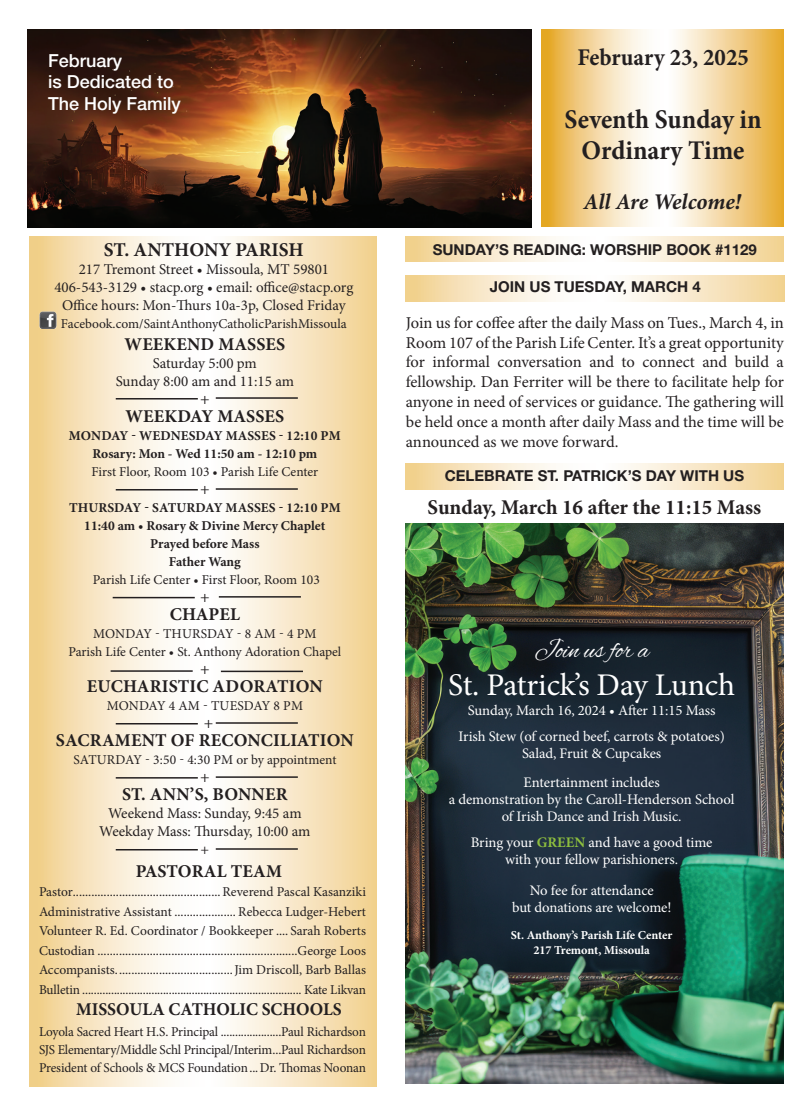
<style>
.page{position:relative;width:810px;height:1107px;background:#fff}
.page>*{position:absolute;margin:0;border:0;box-sizing:border-box;transform-origin:0 0}
.t1{font:31.65px "Minion Pro";letter-spacing:-.01em;color:#fff}
.t2{font:700 27px/31.5px "Minion Pro";color:#231f20;text-align:center;scale:.95 1}
.t3{font:25.95px "Alex Brush";letter-spacing:-.005em;color:#fff}
.t4{font:700 24px "Minion Pro";color:#231f20;scale:.95 1}
.t5{font:italic 700 22.5px "Minion Pro";letter-spacing:-.005em;color:#231f20}
.t6{font:700 21px "Minion Pro";color:#231f20}
.t7{font:700 19.5px "Minion Pro";color:#231f20}
.t8{font:700 18px "Minion Pro";letter-spacing:.01em;color:#231f20}
.t9{font:500 18px/21.6px "Helvetica Neue LT Std";color:#fff}
.t10{font:16.5px/19.8px "Minion Pro";color:#231f20;text-align:justify}
.t11{font:15px/18px "Minion Pro";color:#231f20;text-align:center}
.t12{font:700 15px "Helvetica Neue LT Std";color:#231f20}
.t13{font:14.55px/17.5px "Minion Pro";letter-spacing:-.01em;color:#fff;text-align:center}
.t14{font:13.5px/19.5px "Minion Pro";letter-spacing:-.005em;color:#231f20;text-align:justify}
.t15{font:700 13.5px/18px "Minion Pro";color:#231f20;text-align:center}
.t16{font:700 12.15px/14.5px "Minion Pro";letter-spacing:-.01em;color:#fff;text-align:center}
.s1{font-weight:700;color:#8dbe3e}
</style>
<div class="page">
<svg style="left:542px;top:29px;width:242px;height:198px"></svg>
<svg style="left:406px;top:236px;width:378px;height:25px"></svg>
<svg style="left:30px;top:236px;width:347px;height:851px"></svg>
<hr style="left:116px;top:398px;width:82px;height:2px;background:#231f20">
<hr style="left:216px;top:397px;width:82px;height:2px;background:#231f20">
<hr style="left:113px;top:597px;width:82px;height:1px;background:#231f20">
<hr style="left:219px;top:596px;width:82px;height:2px;background:#231f20">
<hr style="left:116px;top:723px;width:82px;height:2px;background:#231f20">
<hr style="left:216px;top:722px;width:82px;height:2px;background:#231f20">
<hr style="left:116px;top:777px;width:82px;height:2px;background:#231f20">
<hr style="left:216px;top:776px;width:82px;height:2px;background:#231f20">
<hr style="left:111px;top:670px;width:82px;height:2px;background:#231f20">
<hr style="left:221px;top:671px;width:82px;height:1px;background:#231f20">
<img style="left:39px;top:311px;width:17px;height:17px">
<hr style="left:116px;top:849px;width:82px;height:2px;background:#231f20">
<hr style="left:216px;top:848px;width:82px;height:2px;background:#231f20">
<hr style="left:116px;top:489px;width:82px;height:2px;background:#231f20">
<hr style="left:216px;top:488px;width:82px;height:2px;background:#231f20">
<svg style="left:405px;top:464px;width:379px;height:26px"></svg>
<img style="left:405px;top:523px;width:378px;height:561px">
<img style="left:28px;top:30px;width:503px;height:197px">
<svg style="left:406px;top:275px;width:379px;height:26px"></svg>
<h3 class="t9" style="left:48px;top:49px;width:134px">February<br>is Dedicated to<br>The Holy Family</h3>
<h3 class="t7" style="left:104px;top:236px;width:201px">ST. ANTHONY PARISH</h3>
<p class="t11" style="left:54px;top:260px;width:301px">217 Tremont Street • Missoula, MT 59801<br>406-543-3129 • stacp.org • email: office@stacp.org<br>Office hours: Mon-Thurs 10a-3p, Closed Friday</p>
<p class="t14" style="left:61px;top:314px;width:287px">Facebook.com/SaintAnthonyCatholicParishMissoula</p>
<h3 class="t8" style="left:125px;top:332px;width:162px">WEEKEND MASSES</h3>
<p class="t11" style="left:116px;top:355px;width:180px">Saturday 5:00 pm<br>Sunday 8:00 am and 11:15 am</p>
<p class="t10" style="left:200px;top:389px;width:11px">+</p>
<h3 class="t8" style="left:125px;top:404px;width:160px">WEEKDAY MASSES</h3>
<p class="t15" style="left:69px;top:427px;width:273px">MONDAY - WEDNESDAY MASSES - 12:10 PM<br>Rosary: Mon - Wed 11:50 am - 12:10 pm</p>
<p class="t14" style="left:91px;top:462px;width:228px">First Floor, Room 103 • Parish Life Center</p>
<p class="t10" style="left:200px;top:479px;width:11px">+</p>
<p class="t15" style="left:69px;top:499px;width:273px">THURSDAY - SATURDAY MASSES - 12:10 PM<br>11:40 am • Rosary &amp; Divine Mercy Chaplet<br>Prayed before Mass<br>Father Wang</p>
<p class="t14" style="left:93px;top:570px;width:228px">Parish Life Center • First Floor, Room 103</p>
<p class="t10" style="left:200px;top:587px;width:11px">+</p>
<h3 class="t8" style="left:170px;top:602px;width:72px">CHAPEL</h3>
<p class="t14" style="left:68px;top:625px;width:274px;line-height:18px;text-align:center">MONDAY - THURSDAY - 8 AM - 4 PM<br>Parish Life Center • St. Anthony Adoration Chapel</p>
<p class="t10" style="left:200px;top:659px;width:11px">+</p>
<h3 class="t8" style="left:87px;top:674px;width:237px">EUCHARISTIC ADORATION</h3>
<p class="t14" style="left:107px;top:696px;width:198px">MONDAY 4 AM - TUESDAY 8 PM</p>
<p class="t10" style="left:204px;top:713px;width:11px">+</p>
<h3 class="t8" style="left:56px;top:728px;width:299px">SACRAMENT OF RECONCILIATION</h3>
<p class="t14" style="left:73px;top:750px;width:265px">SATURDAY - 3:50 - 4:30 PM or by appointment</p>
<p class="t10" style="left:200px;top:767px;width:11px">+</p>
<h3 class="t8" style="left:122px;top:782px;width:167px">ST. ANN’S, BONNER</h3>
<p class="t11" style="left:99px;top:805px;width:213px">Weekend Mass: Sunday, 9:45 am<br>Weekday Mass: Thursday, 10:00 am +</p>
<h3 class="t8" style="left:136px;top:858px;width:148px">PASTORAL TEAM</h3>
<p class="t14" style="left:39px;top:882px;width:329px">Pastor................................................Reverend Pascal Kasanziki Administrative Assistant .................... Rebecca Ludger-Hebert Volunteer R. Ed. Coordinator / Bookkeeper .... Sarah Roberts Custodian .................................................................George Loos Accompanists......................................Jim Driscoll, Barb Ballas Bulletin ............................................................................ Kate Likvan</p>
<h3 class="t8" style="left:76px;top:996px;width:267px">MISSOULA CATHOLIC SCHOOLS</h3>
<p class="t14" style="left:39px;top:1022px;width:329px;line-height:18px">Loyola Sacred Heart H.S. Principal .....................Paul Richardson SJS Elementary/Middle Schl Principal/Interim...Paul Richardson President of Schools &amp; MCS Foundation...Dr. Thomas Noonan</p>
<h3 class="t4" style="left:577px;top:40px;width:182px">February 23, 2025</h3>
<h2 class="t2" style="left:564px;top:103px;width:209px">Seventh Sunday in<br>Ordinary Time</h2>
<h3 class="t5" style="left:584px;top:186px;width:159px">All Are Welcome!</h3>
<p class="t12" style="left:433px;top:240px;width:326px">SUNDAY’S READING: WORSHIP BOOK #1129</p>
<p class="t12" style="left:490px;top:278px;width:212px">JOIN US TUESDAY, MARCH 4</p>
<p class="t10" style="left:406px;top:313px;width:380px">Join us for coffee after the daily Mass on Tues., March 4, in Room 107 of the Parish Life Center. It’s a great opportunity for informal conversation and to connect and build a fellowship. Dan Ferriter will be there to facilitate help for anyone in need of services or guidance. The gathering will be held once a month after daily Mass and the time will be announced as we move forward.</p>
<p class="t12" style="left:445px;top:466px;width:301px">CELEBRATE ST. PATRICK’S DAY WITH US</p>
<h3 class="t6" style="left:428px;top:492px;width:335px">Sunday, March 16 after the 11:15 Mass</h3>
<h3 class="t3" style="left:534px;top:636px;width:116px">Join us for a</h3>
<h1 class="t1" style="left:448px;top:664px;width:288px">St. Patrick’s Day Lunch</h1>
<p class="t13" style="left:468px;top:702px;width:249px">Sunday, March 16, 2024 • After 11:15 Mass</p>
<p class="t13" style="left:459px;top:728px;width:268px">Irish Stew (of corned beef, carrots &amp; potatoes)<br>Salad, Fruit &amp; Cupcakes</p>
<p class="t13" style="left:449px;top:773px;width:287px;line-height:17px">Entertainment includes<br>a demonstration by the Caroll-Henderson School of Irish Dance and Irish Music.</p>
<p class="t13" style="left:471px;top:834px;width:243px">Bring your <span class="s1">GREEN</span> and have a good time with your fellow parishioners.</p>
<p class="t13" style="left:512px;top:881px;width:161px">No fee for attendance<br>but donations are welcome!</p>
<p class="t16" style="left:511px;top:928px;width:163px">St. Anthony’s Parish Life Center<br>217 Tremont, Missoula</p>
</div>
